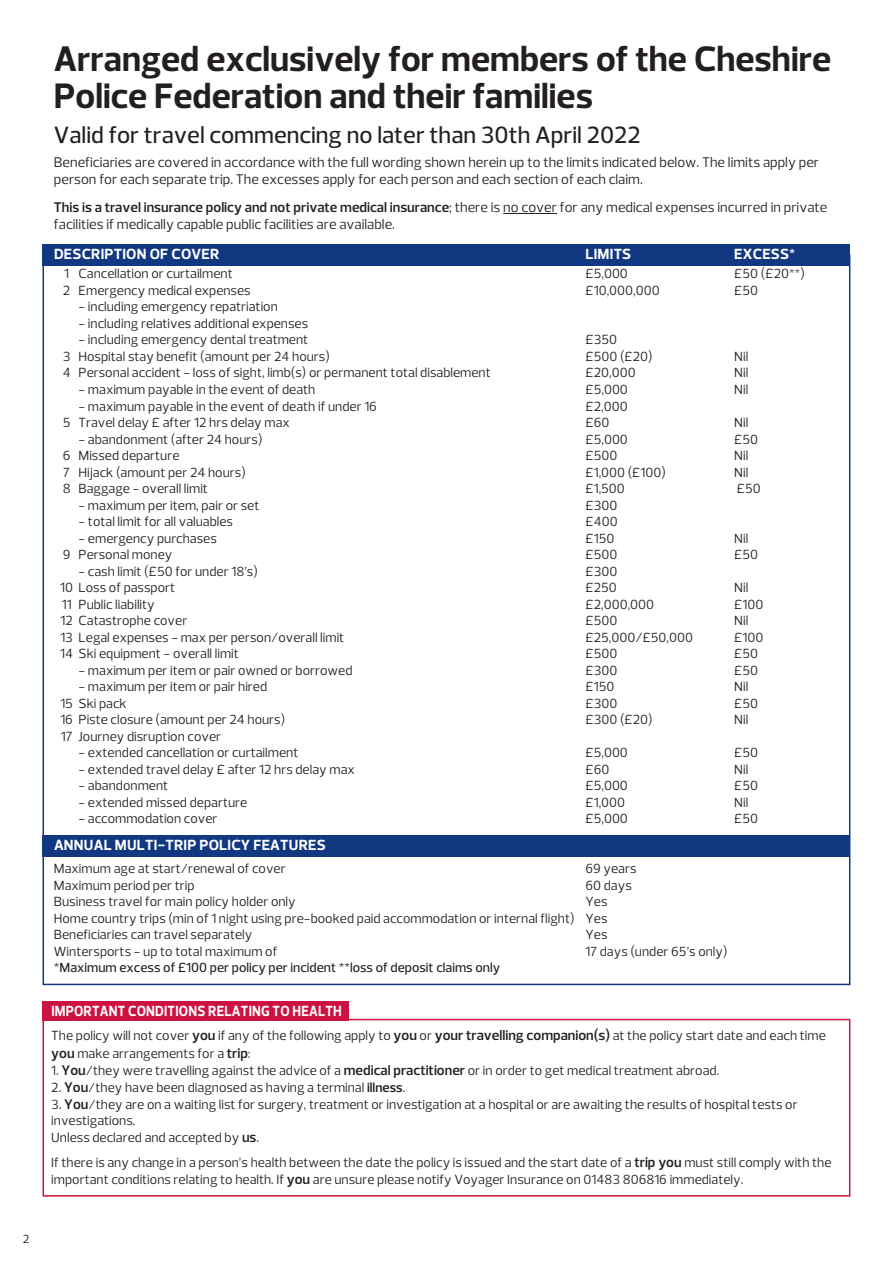
<style>
.page{position:relative;width:893px;height:1263px;background:#fff}
.page>*{position:absolute;margin:0;border:0;box-sizing:border-box;transform-origin:0 0}
.t1{font:700 36px "Prelo";color:#231f20}
.t2{font:500 24px "Prelo";color:#231f20}
.t3{font:700 15px "Prelo";letter-spacing:.015em;color:#fff}
.t4{font:700 15px "Prelo";letter-spacing:.015em;color:#fff;scale:.9 1}
.t5{font:14.25px/16.5px "Prelo";color:#231f20}
.t6{font:13.5px/17.1px "Prelo";color:#231f20}
.t7{font:500 13.5px "Prelo";color:#231f20}
.t8{font:12px "Prelo";color:#231f20}
.s1{font-weight:600}
.s2{font-weight:600;font-size:14.25px}
</style>
<div class="page">
<div style="left:43px;top:254px;width:807px;height:731px;background:#fff;border:2px solid #113880"></div>
<div style="left:43px;top:244px;width:807px;height:21px;background:#113880"></div>
<hr style="left:503px;top:213px;width:54px;height:1px;background:#231f20">
<div style="left:43px;top:835px;width:807px;height:21px;background:#113880"></div>
<div style="left:43px;top:1001px;width:306px;height:19px;background:#cd1141"></div>
<div style="left:43px;top:1019px;width:807px;height:177px;border:2px solid #cd1141"></div>
<p class="t8" style="left:23px;top:1231px;width:8px">2</p>
<p class="t1" style="left:54px;top:37px;width:779px">Arranged exclusively for members of the Cheshire</p>
<p class="t1" style="left:54px;top:74px;width:540px">Police Federation and their families</p>
<p class="t2" style="left:54px;top:120px;width:588px">Valid for travel commencing no later than 30th April 2022</p>
<p class="t5" style="left:54px;top:154px;width:767px">Beneficiaries are covered in accordance with the full wording shown herein up to the limits indicated below. The limits apply per person for each separate trip. The excesses apply for each person and each section of each claim.</p>
<p class="t5" style="left:54px;top:199px;width:775px"><span class="s1">This is a travel insurance policy and not private medical insurance</span>; there is no cover for any medical expenses incurred in private facilities if medically capable public facilities are available.</p>
<p class="t3" style="left:54px;top:245px;width:167px">DESCRIPTION OF COVER</p>
<p class="t3" style="left:585px;top:245px;width:47px">LIMITS</p>
<p class="t3" style="left:734px;top:245px;width:63px">EXCESS*</p>
<p class="t6" style="left:64px;top:265px;width:170px">1 Cancellation or curtailment</p>
<p class="t6" style="left:585px;top:265px;width:44px">£5,000</p>
<p class="t6" style="left:734px;top:265px;width:72px">£50 (£20**)</p>
<p class="t6" style="left:63px;top:282px;width:189px">2 Emergency medical expenses</p>
<p class="t6" style="left:585px;top:282px;width:76px">£10,000,000</p>
<p class="t6" style="left:734px;top:282px;width:25px">£50</p>
<p class="t6" style="left:79px;top:298px;width:201px">- including emergency repatriation</p>
<p class="t6" style="left:79px;top:315px;width:231px">- including relatives additional expenses</p>
<p class="t6" style="left:79px;top:331px;width:231px">- including emergency dental treatment</p>
<p class="t6" style="left:585px;top:331px;width:33px">£350</p>
<p class="t6" style="left:63px;top:348px;width:269px">3 Hospital stay benefit (amount per 24 hours)</p>
<p class="t6" style="left:585px;top:348px;width:69px">£500 (£20)</p>
<p class="t6" style="left:734px;top:348px;width:15px">Nil</p>
<p class="t6" style="left:63px;top:364px;width:430px">4 Personal accident - loss of sight, limb(s) or permanent total disablement</p>
<p class="t6" style="left:585px;top:364px;width:52px">£20,000</p>
<p class="t6" style="left:734px;top:364px;width:15px">Nil</p>
<p class="t6" style="left:79px;top:381px;width:238px">- maximum payable in the event of death</p>
<p class="t6" style="left:585px;top:381px;width:44px">£5,000</p>
<p class="t6" style="left:734px;top:381px;width:15px">Nil</p>
<p class="t6" style="left:79px;top:397px;width:300px">- maximum payable in the event of death if under 16</p>
<p class="t6" style="left:585px;top:397px;width:44px">£2,000</p>
<p class="t6" style="left:63px;top:414px;width:229px">5 Travel delay £ after 12 hrs delay max</p>
<p class="t6" style="left:585px;top:414px;width:25px">£60</p>
<p class="t6" style="left:734px;top:414px;width:15px">Nil</p>
<p class="t6" style="left:79px;top:430px;width:185px">- abandonment (after 24 hours)</p>
<p class="t6" style="left:585px;top:430px;width:44px">£5,000</p>
<p class="t6" style="left:734px;top:430px;width:25px">£50</p>
<p class="t6" style="left:63px;top:447px;width:118px">6 Missed departure</p>
<p class="t6" style="left:585px;top:447px;width:33px">£500</p>
<p class="t6" style="left:734px;top:447px;width:15px">Nil</p>
<p class="t6" style="left:63px;top:463px;width:184px">7 Hijack (amount per 24 hours)</p>
<p class="t6" style="left:585px;top:463px;width:82px">£1,000 (£100)</p>
<p class="t6" style="left:734px;top:463px;width:15px">Nil</p>
<p class="t6" style="left:63px;top:480px;width:147px">8 Baggage - overall limit</p>
<p class="t6" style="left:585px;top:480px;width:41px">£1,500</p>
<p class="t6" style="left:737px;top:480px;width:25px">£50</p>
<p class="t6" style="left:79px;top:496px;width:182px">- maximum per item, pair or set</p>
<p class="t6" style="left:585px;top:496px;width:33px">£300</p>
<p class="t6" style="left:79px;top:513px;width:156px">- total limit for all valuables</p>
<p class="t6" style="left:585px;top:513px;width:34px">£400</p>
<p class="t6" style="left:79px;top:529px;width:140px">- emergency purchases</p>
<p class="t6" style="left:585px;top:529px;width:30px">£150</p>
<p class="t6" style="left:734px;top:529px;width:15px">Nil</p>
<p class="t6" style="left:63px;top:546px;width:111px">9 Personal money</p>
<p class="t6" style="left:585px;top:546px;width:33px">£500</p>
<p class="t6" style="left:734px;top:546px;width:25px">£50</p>
<p class="t6" style="left:79px;top:562px;width:181px">- cash limit (£50 for under 18’s)</p>
<p class="t6" style="left:585px;top:562px;width:33px">£300</p>
<p class="t6" style="left:60px;top:579px;width:117px">10 Loss of passport</p>
<p class="t6" style="left:585px;top:579px;width:33px">£250</p>
<p class="t6" style="left:734px;top:579px;width:15px">Nil</p>
<p class="t6" style="left:62px;top:595px;width:95px">11 Public liability</p>
<p class="t6" style="left:585px;top:595px;width:70px">£2,000,000</p>
<p class="t6" style="left:734px;top:595px;width:31px">£100</p>
<p class="t6" style="left:60px;top:612px;width:128px">12 Catastrophe cover</p>
<p class="t6" style="left:585px;top:612px;width:33px">£500</p>
<p class="t6" style="left:734px;top:612px;width:15px">Nil</p>
<p class="t6" style="left:60px;top:628px;width:285px">13 Legal expenses - max per person/overall limit</p>
<p class="t6" style="left:585px;top:628px;width:109px">£25,000/£50,000</p>
<p class="t6" style="left:734px;top:628px;width:31px">£100</p>
<p class="t6" style="left:60px;top:645px;width:180px">14 Ski equipment - overall limit</p>
<p class="t6" style="left:585px;top:645px;width:33px">£500</p>
<p class="t6" style="left:734px;top:645px;width:25px">£50</p>
<p class="t6" style="left:79px;top:661px;width:275px">- maximum per item or pair owned or borrowed</p>
<p class="t6" style="left:585px;top:661px;width:33px">£300</p>
<p class="t6" style="left:734px;top:661px;width:25px">£50</p>
<p class="t6" style="left:79px;top:678px;width:190px">- maximum per item or pair hired</p>
<p class="t6" style="left:585px;top:678px;width:30px">£150</p>
<p class="t6" style="left:734px;top:678px;width:15px">Nil</p>
<p class="t6" style="left:60px;top:694px;width:68px">15 Ski pack</p>
<p class="t6" style="left:585px;top:694px;width:33px">£300</p>
<p class="t6" style="left:734px;top:694px;width:25px">£50</p>
<p class="t6" style="left:60px;top:711px;width:226px">16 Piste closure (amount per 24 hours)</p>
<p class="t6" style="left:585px;top:711px;width:69px">£300 (£20)</p>
<p class="t6" style="left:734px;top:711px;width:15px">Nil</p>
<p class="t6" style="left:61px;top:727px;width:162px">17 Journey disruption cover</p>
<p class="t6" style="left:79px;top:744px;width:221px">- extended cancellation or curtailment</p>
<p class="t6" style="left:585px;top:744px;width:44px">£5,000</p>
<p class="t6" style="left:734px;top:744px;width:25px">£50</p>
<p class="t6" style="left:79px;top:760px;width:278px">- extended travel delay £ after 12 hrs delay max</p>
<p class="t6" style="left:585px;top:760px;width:25px">£60</p>
<p class="t6" style="left:734px;top:760px;width:15px">Nil</p>
<p class="t6" style="left:79px;top:777px;width:91px">- abandonment</p>
<p class="t6" style="left:585px;top:777px;width:44px">£5,000</p>
<p class="t6" style="left:734px;top:777px;width:25px">£50</p>
<p class="t6" style="left:79px;top:793px;width:170px">- extended missed departure</p>
<p class="t6" style="left:585px;top:793px;width:41px">£1,000</p>
<p class="t6" style="left:734px;top:793px;width:15px">Nil</p>
<p class="t6" style="left:79px;top:810px;width:140px">- accommodation cover</p>
<p class="t6" style="left:585px;top:810px;width:44px">£5,000</p>
<p class="t6" style="left:734px;top:810px;width:25px">£50</p>
<p class="t3" style="left:54px;top:836px;width:273px">ANNUAL MULTI-TRIP POLICY FEATURES</p>
<p class="t6" style="left:54px;top:860px;width:233px">Maximum age at start/renewal of cover</p>
<p class="t6" style="left:585px;top:860px;width:53px">69 years</p>
<p class="t6" style="left:54px;top:876px;width:142px">Maximum period per trip</p>
<p class="t6" style="left:585px;top:876px;width:48px">60 days</p>
<p class="t6" style="left:54px;top:893px;width:243px">Business travel for main policy holder only</p>
<p class="t6" style="left:585px;top:893px;width:24px">Yes</p>
<p class="t6" style="left:54px;top:909px;width:555px">Home country trips (min of 1 night using pre-booked paid accommodation or internal flight) Yes</p>
<p class="t6" style="left:54px;top:926px;width:200px">Beneficiaries can travel separately</p>
<p class="t6" style="left:585px;top:926px;width:24px">Yes</p>
<p class="t6" style="left:54px;top:942px;width:225px">Wintersports - up to total maximum of</p>
<p class="t6" style="left:585px;top:942px;width:144px">17 days (under 65’s only)</p>
<p class="t7" style="left:54px;top:959px;width:448px">*Maximum excess of £100 per policy per incident **loss of deposit claims only</p>
<p class="t4" style="left:51px;top:1002px;width:324px">IMPORTANT CONDITIONS RELATING TO HEALTH</p>
<p class="t6" style="left:51px;top:1027px;width:776px">The policy will not cover <span class="s2">you</span> if any of the following apply to <span class="s2">you</span> or <span class="s2">your travelling companion(s)</span> at the policy start date and each time <span class="s2">you</span> make arrangements for a <span class="s2">trip</span>:</p>
<p class="t6" style="left:51px;top:1062px;width:669px">1. <span class="s2">You</span>/they were travelling against the advice of a <span class="s2">medical practitioner</span> or in order to get medical treatment abroad.</p>
<p class="t6" style="left:51px;top:1079px;width:355px">2. <span class="s2">You</span>/they have been diagnosed as having a terminal <span class="s1">illness</span>.</p>
<p class="t6" style="left:51px;top:1096px;width:748px;line-height:16.2px">3. <span class="s2">You</span>/they are on a waiting list for surgery, treatment or investigation at a hospital or are awaiting the results of hospital tests or investigations.</p>
<p class="t6" style="left:51px;top:1129px;width:209px">Unless declared and accepted by <span class="s2">us</span>.</p>
<p class="t6" style="left:51px;top:1154px;width:782px">If there is any change in a person’s health between the date the policy is issued and the start date of a <span class="s2">trip you</span> must still comply with the important conditions relating to health. If <span class="s2">you</span> are unsure please notify Voyager Insurance on 01483 806816 immediately.</p>
</div>
